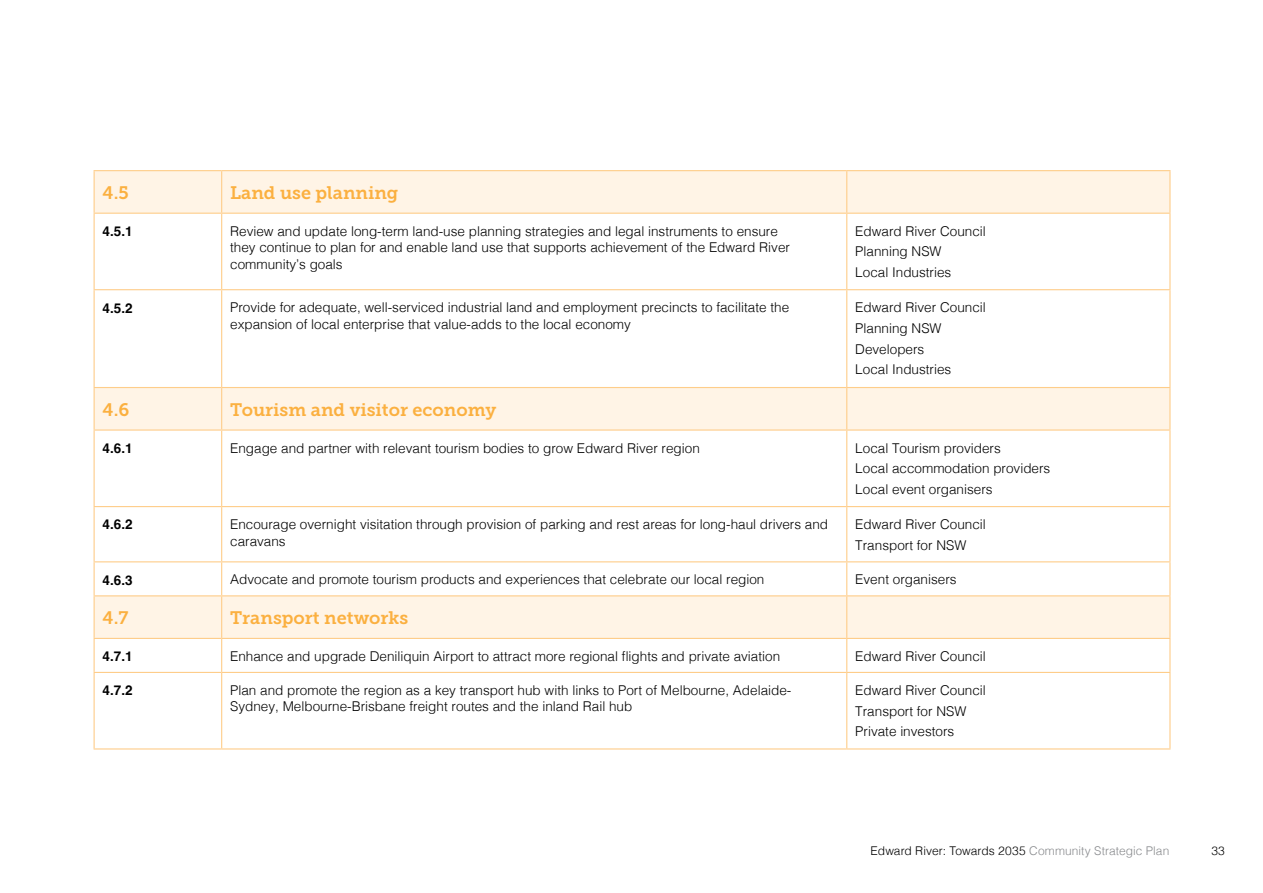
<style>
.page{position:relative;width:1263px;height:893px;background:#fff}
.page>*{position:absolute;margin:0;border:0;box-sizing:border-box;transform-origin:0 0}
.t1{font:18px "Museo Slab 700";color:#fbb040}
.t2{font:300 13.5px/20.7px "Helvetica";color:#000}
.t3{font:700 13.5px "Helvetica";color:#000}
.t4{font:300 12px "Helvetica";letter-spacing:.005em;color:#000}
.s1{color:#888a8d}
</style>
<div class="page">
<svg style="left:95px;top:171px;width:1074px;height:467px"></svg>
<hr style="left:94px;top:170px;width:128px;height:1px;background:#fecd8a">
<hr style="left:94px;top:171px;width:1px;height:42px;background:#fecd8a">
<hr style="left:222px;top:170px;width:625px;height:1px;background:#fecd8a">
<hr style="left:221px;top:171px;width:1px;height:42px;background:#fecd8a">
<hr style="left:847px;top:170px;width:323px;height:1px;background:#fecd8a">
<hr style="left:846px;top:171px;width:1px;height:42px;background:#fecd8a">
<hr style="left:1169px;top:171px;width:1px;height:42px;background:#fecd8a">
<hr style="left:94px;top:213px;width:128px;height:1px;background:#fecd8a">
<hr style="left:94px;top:214px;width:1px;height:75px;background:#fecd8a">
<hr style="left:222px;top:213px;width:625px;height:1px;background:#fecd8a">
<hr style="left:221px;top:214px;width:1px;height:75px;background:#fecd8a">
<hr style="left:847px;top:213px;width:323px;height:1px;background:#fecd8a">
<hr style="left:846px;top:214px;width:1px;height:75px;background:#fecd8a">
<hr style="left:1169px;top:214px;width:1px;height:75px;background:#fecd8a">
<hr style="left:94px;top:289px;width:128px;height:1px;background:#fecd8a">
<hr style="left:94px;top:290px;width:1px;height:97px;background:#fecd8a">
<hr style="left:222px;top:289px;width:625px;height:1px;background:#fecd8a">
<hr style="left:221px;top:290px;width:1px;height:97px;background:#fecd8a">
<hr style="left:847px;top:289px;width:323px;height:1px;background:#fecd8a">
<hr style="left:846px;top:290px;width:1px;height:97px;background:#fecd8a">
<hr style="left:1169px;top:290px;width:1px;height:97px;background:#fecd8a">
<hr style="left:94px;top:387px;width:128px;height:1px;background:#fecd8a">
<hr style="left:94px;top:388px;width:1px;height:41px;background:#fecd8a">
<hr style="left:222px;top:387px;width:625px;height:1px;background:#fecd8a">
<hr style="left:221px;top:388px;width:1px;height:41px;background:#fecd8a">
<hr style="left:847px;top:387px;width:323px;height:1px;background:#fecd8a">
<hr style="left:846px;top:388px;width:1px;height:41px;background:#fecd8a">
<hr style="left:1169px;top:388px;width:1px;height:41px;background:#fecd8a">
<hr style="left:94px;top:429px;width:128px;height:2px;background:#fecd8a">
<hr style="left:94px;top:431px;width:1px;height:75px;background:#fecd8a">
<hr style="left:222px;top:429px;width:625px;height:2px;background:#fecd8a">
<hr style="left:221px;top:431px;width:1px;height:75px;background:#fecd8a">
<hr style="left:847px;top:429px;width:323px;height:2px;background:#fecd8a">
<hr style="left:846px;top:431px;width:1px;height:75px;background:#fecd8a">
<hr style="left:1169px;top:431px;width:1px;height:75px;background:#fecd8a">
<hr style="left:94px;top:506px;width:128px;height:1px;background:#fecd8a">
<hr style="left:94px;top:507px;width:1px;height:54px;background:#fecd8a">
<hr style="left:222px;top:506px;width:625px;height:1px;background:#fecd8a">
<hr style="left:221px;top:507px;width:1px;height:54px;background:#fecd8a">
<hr style="left:847px;top:506px;width:323px;height:1px;background:#fecd8a">
<hr style="left:846px;top:507px;width:1px;height:54px;background:#fecd8a">
<hr style="left:1169px;top:507px;width:1px;height:54px;background:#fecd8a">
<hr style="left:94px;top:561px;width:128px;height:1px;background:#fecd8a">
<hr style="left:94px;top:562px;width:1px;height:33px;background:#fecd8a">
<hr style="left:222px;top:561px;width:625px;height:1px;background:#fecd8a">
<hr style="left:221px;top:562px;width:1px;height:33px;background:#fecd8a">
<hr style="left:847px;top:561px;width:323px;height:1px;background:#fecd8a">
<hr style="left:846px;top:562px;width:1px;height:33px;background:#fecd8a">
<hr style="left:1169px;top:562px;width:1px;height:33px;background:#fecd8a">
<hr style="left:94px;top:595px;width:128px;height:1px;background:#fecd8a">
<hr style="left:94px;top:596px;width:1px;height:42px;background:#fecd8a">
<hr style="left:222px;top:595px;width:625px;height:1px;background:#fecd8a">
<hr style="left:221px;top:596px;width:1px;height:42px;background:#fecd8a">
<hr style="left:847px;top:595px;width:323px;height:1px;background:#fecd8a">
<hr style="left:846px;top:596px;width:1px;height:42px;background:#fecd8a">
<hr style="left:1169px;top:596px;width:1px;height:42px;background:#fecd8a">
<hr style="left:94px;top:638px;width:128px;height:1px;background:#fecd8a">
<hr style="left:94px;top:639px;width:1px;height:33px;background:#fecd8a">
<hr style="left:222px;top:638px;width:625px;height:1px;background:#fecd8a">
<hr style="left:221px;top:639px;width:1px;height:33px;background:#fecd8a">
<hr style="left:847px;top:638px;width:323px;height:1px;background:#fecd8a">
<hr style="left:846px;top:639px;width:1px;height:33px;background:#fecd8a">
<hr style="left:1169px;top:639px;width:1px;height:33px;background:#fecd8a">
<hr style="left:94px;top:672px;width:128px;height:1px;background:#fecd8a">
<hr style="left:94px;top:673px;width:1px;height:75px;background:#fecd8a">
<hr style="left:222px;top:672px;width:625px;height:1px;background:#fecd8a">
<hr style="left:221px;top:673px;width:1px;height:75px;background:#fecd8a">
<hr style="left:847px;top:672px;width:323px;height:1px;background:#fecd8a">
<hr style="left:846px;top:673px;width:1px;height:75px;background:#fecd8a">
<hr style="left:1169px;top:673px;width:1px;height:75px;background:#fecd8a">
<hr style="left:94px;top:748px;width:128px;height:1px;background:#fecd8a">
<hr style="left:222px;top:748px;width:625px;height:1px;background:#fecd8a">
<hr style="left:847px;top:748px;width:323px;height:1px;background:#fecd8a">
<h1 class="t1" style="left:103px;top:182px;width:28px">4.5</h1>
<h1 class="t1" style="left:230px;top:182px;width:170px">Land use planning</h1>
<p class="t3" style="left:103px;top:223px;width:32px">4.5.1</p>
<p class="t2" style="left:230px;top:222px;width:561px;line-height:16.5px">Review and update long-term land-use planning strategies and legal instruments to ensure they continue to plan for and enable land use that supports achievement of the Edward River community’s goals</p>
<p class="t2" style="left:855px;top:220px;width:132px">Edward River Council<br>Planning NSW<br>Local Industries</p>
<p class="t3" style="left:103px;top:300px;width:32px">4.5.2</p>
<p class="t2" style="left:230px;top:298px;width:560px;line-height:16.5px">Provide for adequate, well-serviced industrial land and employment precincts to facilitate the expansion of local enterprise that value-adds to the local economy</p>
<p class="t2" style="left:855px;top:296px;width:132px">Edward River Council<br>Planning NSW<br>Developers<br>Local Industries</p>
<h1 class="t1" style="left:103px;top:399px;width:28px">4.6</h1>
<h1 class="t1" style="left:230px;top:399px;width:268px">Tourism and visitor economy</h1>
<p class="t3" style="left:103px;top:440px;width:32px">4.6.1</p>
<p class="t2" style="left:230px;top:436px;width:471px">Engage and partner with relevant tourism bodies to grow Edward River region</p>
<p class="t2" style="left:855px;top:436px;width:197px">Local Tourism providers<br>Local accommodation providers<br>Local event organisers</p>
<p class="t3" style="left:103px;top:516px;width:32px">4.6.2</p>
<p class="t2" style="left:230px;top:515px;width:599px;line-height:16.5px">Encourage overnight visitation through provision of parking and rest areas for long-haul drivers and caravans</p>
<p class="t2" style="left:855px;top:513px;width:132px">Edward River Council<br>Transport for NSW</p>
<p class="t3" style="left:103px;top:572px;width:32px">4.6.3</p>
<p class="t2" style="left:230px;top:568px;width:536px">Advocate and promote tourism products and experiences that celebrate our local region</p>
<p class="t2" style="left:855px;top:568px;width:103px">Event organisers</p>
<h1 class="t1" style="left:103px;top:607px;width:27px">4.7</h1>
<h1 class="t1" style="left:230px;top:607px;width:180px">Transport networks</h1>
<p class="t3" style="left:103px;top:648px;width:32px">4.7.1</p>
<p class="t2" style="left:230px;top:645px;width:551px">Enhance and upgrade Deniliquin Airport to attract more regional flights and private aviation</p>
<p class="t2" style="left:855px;top:645px;width:132px">Edward River Council</p>
<p class="t3" style="left:103px;top:682px;width:32px">4.7.2</p>
<p class="t2" style="left:230px;top:681px;width:563px;line-height:16.5px">Plan and promote the region as a key transport hub with links to Port of Melbourne, Adelaide-<br>Sydney, Melbourne-Brisbane freight routes and the inland Rail hub</p>
<p class="t2" style="left:855px;top:679px;width:132px">Edward River Council<br>Transport for NSW<br>Private investors</p>
<p class="t4" style="left:871px;top:840px;width:300px">Edward River: Towards 2035 <span class="s1">Community Strategic Plan</span></p>
<p class="t4" style="left:1211px;top:840px;width:15px">33</p>
</div>
